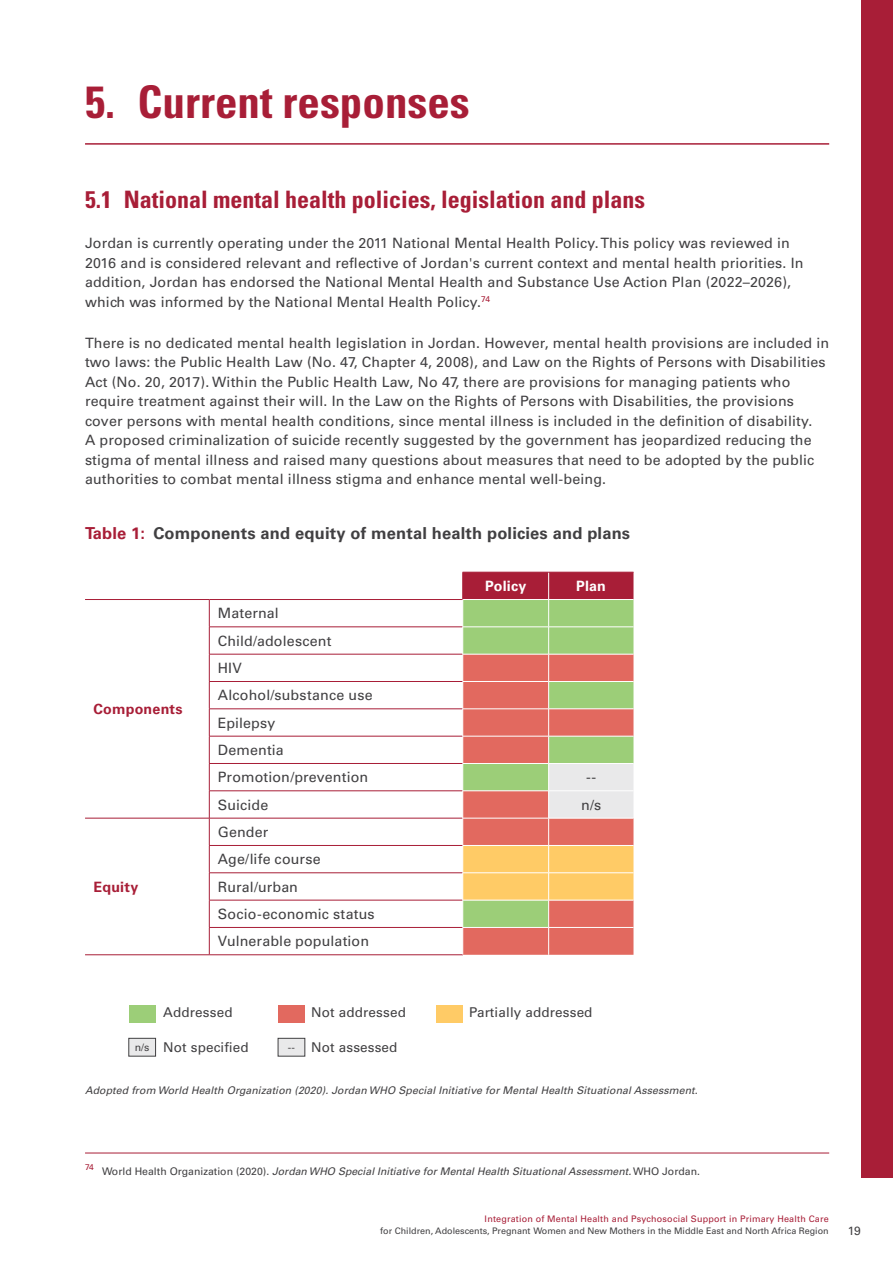
<style>
.page{position:relative;width:893px;height:1263px;background:#fff}
.page>*{position:absolute;margin:0;border:0;box-sizing:border-box;transform-origin:0 0}
.t1{font:700 condensed 45px "Univers LT Std";color:#a81e37}
.t2{font:700 condensed 24px "Univers LT Std";color:#a81e37}
.t3{font:700 16.5px "Univers LT Std";letter-spacing:.01em;color:#414042}
.t4{font:14.25px/19.5px "Univers LT Std";letter-spacing:.01em;color:#414042}
.t5{font:700 14.25px "Univers LT Std";letter-spacing:.015em;color:#a81e37}
.t6{font:700 14.25px "Univers LT Std";letter-spacing:.015em;color:#fff}
.t7{font:13.5px "Univers LT Std";letter-spacing:.01em;color:#414042}
.t8{font:12px "Univers LT Pro 55 Roman";color:#414042}
.t9{font:italic 10.5px "Univers LT Std";letter-spacing:.01em;color:#414042}
.t10{font:10.5px "Univers LT Std";color:#414042}
.t11{font:9px "Univers LT Pro 55 Roman";color:#414042}
.t12{font:9px "Univers LT Pro 55 Roman";letter-spacing:.02em;color:#a81e37}
.t13{font:8.25px "Univers LT Std";color:#a81e37}
.s1{color:#a81e37}
.s2{font-style:normal}
</style>
<div class="page">
<div style="left:861px;top:0;width:32px;height:1178px;background:#a81e37"></div>
<hr style="left:85px;top:143px;width:744px;height:2px;background:#a81e37">
<hr style="left:85px;top:1152px;width:744px;height:1px;background:#a81e37">
<hr style="left:85px;top:599px;width:124px;height:1px;background:#a81e37">
<hr style="left:209px;top:599px;width:253px;height:1px;background:#a81e37">
<hr style="left:85px;top:954px;width:124px;height:1px;background:#a81e37">
<svg style="left:209px;top:600px;width:1px;height:354px"></svg>
<hr style="left:209px;top:954px;width:254px;height:1px;background:#a81e37">
<hr style="left:209px;top:627px;width:253px;height:1px;background:#a81e37">
<hr style="left:209px;top:654px;width:253px;height:1px;background:#a81e37">
<hr style="left:209px;top:681px;width:253px;height:1px;background:#a81e37">
<hr style="left:209px;top:708px;width:253px;height:1px;background:#a81e37">
<hr style="left:209px;top:736px;width:253px;height:1px;background:#a81e37">
<hr style="left:209px;top:763px;width:253px;height:1px;background:#a81e37">
<hr style="left:209px;top:790px;width:253px;height:1px;background:#a81e37">
<hr style="left:85px;top:818px;width:124px;height:1px;background:#a81e37">
<hr style="left:209px;top:818px;width:253px;height:1px;background:#a81e37">
<hr style="left:209px;top:845px;width:253px;height:1px;background:#a81e37">
<hr style="left:209px;top:872px;width:253px;height:1px;background:#a81e37">
<hr style="left:209px;top:900px;width:253px;height:1px;background:#a81e37">
<hr style="left:209px;top:927px;width:253px;height:1px;background:#a81e37">
<svg style="left:462px;top:572px;width:171px;height:383px;background:#d09c74"></svg>
<div style="left:129px;top:1005px;width:27px;height:17px;background:#9cce78"></div>
<div style="left:129px;top:1038px;width:27px;height:18px;background:#e9e9ea"></div>
<div style="left:129px;top:1038px;width:27px;height:18px;border:1px solid #414042"></div>
<div style="left:278px;top:1005px;width:27px;height:17px;background:#e2695f"></div>
<div style="left:278px;top:1038px;width:27px;height:18px;background:#e9e9ea"></div>
<div style="left:278px;top:1038px;width:27px;height:18px;border:1px solid #414042"></div>
<div style="left:436px;top:1005px;width:27px;height:17px;background:#ffcb66"></div>
<h1 class="t1" style="left:85px;top:74px;width:386px">5. Current responses</h1>
<h2 class="t2" style="left:85px;top:184px;width:561px">5.1 National mental health policies, legislation and plans</h2>
<p class="t4" style="left:85px;top:234px;width:720px">Jordan is currently operating under the 2011 National Mental Health Policy. This policy was reviewed in 2016 and is considered relevant and reflective of Jordan's current context and mental health priorities. In addition, Jordan has endorsed the National Mental Health and Substance Use Action Plan (2022–2026), which was informed by the National Mental Health Policy.<sup>74</sup></p>
<p class="t4" style="left:85px;top:333px;width:746px">There is no dedicated mental health legislation in Jordan. However, mental health provisions are included in two laws: the Public Health Law (No. 47, Chapter 4, 2008), and Law on the Rights of Persons with Disabilities Act (No. 20, 2017). Within the Public Health Law, No 47, there are provisions for managing patients who require treatment against their will. In the Law on the Rights of Persons with Disabilities, the provisions cover persons with mental health conditions, since mental illness is included in the definition of disability.<br>A proposed criminalization of suicide recently suggested by the government has jeopardized reducing the stigma of mental illness and raised many questions about measures that need to be adopted by the public authorities to combat mental illness stigma and enhance mental well-being.</p>
<p class="t3" style="left:85px;top:523px;width:547px"><span class="s1">Table 1:</span> Components and equity of mental health policies and plans</p>
<p class="t5" style="left:94px;top:701px;width:91px">Components</p>
<p class="t5" style="left:94px;top:878px;width:46px">Equity</p>
<p class="t4" style="left:218px;top:600px;width:156px;line-height:27.3px">Maternal<br>Child/adolescent<br>HIV<br>Alcohol/substance use<br>Epilepsy<br>Dementia<br>Promotion/prevention</p>
<p class="t6" style="left:485px;top:578px;width:43px">Policy</p>
<p class="t6" style="left:576px;top:578px;width:31px">Plan</p>
<p class="t4" style="left:586px;top:768px;width:12px">--</p>
<p class="t4" style="left:218px;top:795px;width:52px">Suicide</p>
<p class="t4" style="left:581px;top:795px;width:22px">n/s</p>
<p class="t4" style="left:218px;top:818px;width:158px;line-height:27.3px">Gender<br>Age/life course<br>Rural/urban<br>Socio-economic status<br>Vulnerable population</p>
<p class="t7" style="left:163px;top:1004px;width:71px">Addressed</p>
<p class="t7" style="left:163px;top:1039px;width:87px">Not specified</p>
<p class="t10" style="left:135px;top:1041px;width:16px">n/s</p>
<p class="t10" style="left:288px;top:1041px;width:9px">--</p>
<p class="t7" style="left:311px;top:1004px;width:96px">Not addressed</p>
<p class="t7" style="left:311px;top:1039px;width:88px">Not assessed</p>
<p class="t7" style="left:469px;top:1004px;width:125px">Partially addressed</p>
<p class="t9" style="left:85px;top:1084px;width:614px">Adopted from World Health Organization (2020). Jordan WHO Special Initiative for Mental Health Situational Assessment.</p>
<p class="t13" style="left:85px;top:1162px;width:10px">74</p>
<p class="t9" style="left:102px;top:1165px;width:599px"><span class="s2">World Health Organization (2020).</span> Jordan WHO Special Initiative for Mental Health Situational Assessment. <span class="s2">WHO Jordan.</span></p>
<p class="t12" style="left:485px;top:1214px;width:346px">Integration of Mental Health and Psychosocial Support in Primary Health Care</p>
<p class="t11" style="left:380px;top:1226px;width:450px">for Children, Adolescents, Pregnant Women and New Mothers in the Middle East and North Africa Region</p>
<p class="t8" style="left:848px;top:1224px;width:14px">19</p>
</div>
